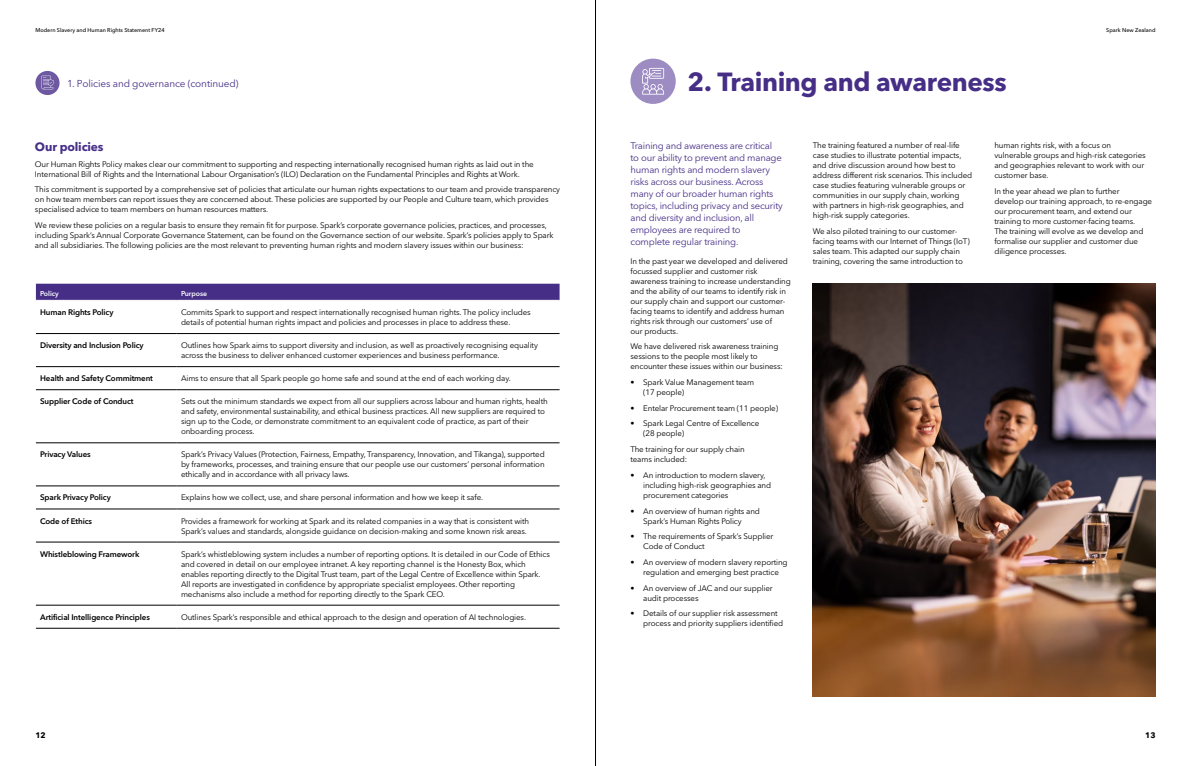
<style>
.page{position:relative;width:1191px;height:766px;background:#fff}
.page>*{position:absolute;margin:0;border:0;box-sizing:border-box;transform-origin:0 0}
.Section_heading{font:700 26px "Avenir Next LT Pro";letter-spacing:-.015em;color:#462e87}
.Subhead_1{font:700 12px "Avenir Next LT Pro";letter-spacing:-.01em;color:#462e87}
.Subhead_1-2{font:10px "Avenir Next LT Pro";letter-spacing:-.01em;color:#462e87}
.Intro{font:9.5px/12px "Avenir Next LT Pro";letter-spacing:-.02em;color:#462e87}
.Body_2024{font:8px/10px "Avenir Next LT Pro";letter-spacing:-.015em;color:#000}
.Body_2024-2{font:600 8px "Avenir Next LT Pro";letter-spacing:-.015em;color:#000}
.t1{font:700 8px "Avenir Next LT Pro";color:#000}
.Column_heading{font:600 7px "Avenir Next LT Pro";letter-spacing:-.005em;color:#fff}
.t2{font:500 5.5px "Avenir Next LT Pro";color:#000}
</style>
<div class="page">
<svg style="left:36px;top:283px;width:523px;height:17px;background:#4f388d"></svg>
<hr style="left:36px;top:333px;width:141px;height:1px;background:#000">
<hr style="left:177px;top:333px;width:382px;height:1px;background:#000">
<hr style="left:36px;top:366px;width:141px;height:1px;background:#000">
<hr style="left:177px;top:366px;width:382px;height:1px;background:#000">
<hr style="left:36px;top:389px;width:141px;height:1px;background:#000">
<hr style="left:177px;top:389px;width:382px;height:1px;background:#000">
<hr style="left:36px;top:442px;width:141px;height:1px;background:#000">
<hr style="left:177px;top:442px;width:382px;height:1px;background:#000">
<hr style="left:36px;top:485px;width:141px;height:1px;background:#000">
<hr style="left:177px;top:485px;width:382px;height:1px;background:#000">
<hr style="left:36px;top:508px;width:141px;height:1px;background:#000">
<hr style="left:177px;top:508px;width:382px;height:1px;background:#000">
<hr style="left:36px;top:541px;width:141px;height:1px;background:#000">
<hr style="left:177px;top:541px;width:382px;height:1px;background:#000">
<hr style="left:36px;top:604px;width:141px;height:1px;background:#000">
<hr style="left:177px;top:604px;width:382px;height:1px;background:#000">
<hr style="left:36px;top:628px;width:141px;height:1px;background:#000">
<hr style="left:177px;top:628px;width:382px;height:1px;background:#000">
<img style="left:813px;top:283px;width:342px;height:412px">
<hr style="left:595px;top:0;width:1px;height:765px;background:#000">
<div style="left:630px;top:59px;width:45px;height:45px;background:#9c8cc2;border-radius:50%"></div>
<svg style="left:642px;top:68px;width:22px;height:27px"></svg>
<svg style="left:35px;top:71px;width:25px;height:24px"></svg>
<svg style="left:41px;top:76px;width:13px;height:13px"></svg>
<p class="t2" style="left:35px;top:27px;width:131px">Modern Slavery and Human Rights Statement FY24</p>
<p class="t2" style="left:1106px;top:27px;width:51px">Spark New Zealand</p>
<p class="Subhead_1-2" style="left:67px;top:77px;width:173px">1. Policies and governance (continued)</p>
<p class="Subhead_1" style="left:35px;top:139px;width:70px">Our policies</p>
<p class="Body_2024" style="left:35px;top:159px;width:500px">Our Human Rights Policy makes clear our commitment to supporting and respecting internationally recognised human rights as laid out in the<br>International Bill of Rights and the International Labour Organisation’s (ILO) Declaration on the Fundamental Principles and Rights at Work.</p>
<p class="Body_2024" style="left:35px;top:184px;width:526px">This commitment is supported by a comprehensive set of policies that articulate our human rights expectations to our team and provide transparency on how team members can report issues they are concerned about. These policies are supported by our People and Culture team, which provides specialised advice to team members on human resources matters.</p>
<p class="Body_2024" style="left:35px;top:220px;width:520px">We review these policies on a regular basis to ensure they remain fit for purpose. Spark’s corporate governance policies, practices, and processes, including Spark’s Annual Corporate Governance Statement, can be found on the Governance section of our website. Spark’s policies apply to Spark and all subsidiaries. The following policies are the most relevant to preventing human rights and modern slavery issues within our business:</p>
<p class="Column_heading" style="left:40px;top:289px;width:20px">Policy</p>
<p class="Column_heading" style="left:181px;top:289px;width:28px">Purpose</p>
<p class="Body_2024-2" style="left:40px;top:307px;width:75px">Human Rights Policy</p>
<p class="Body_2024" style="left:181px;top:307px;width:351px">Commits Spark to support and respect internationally recognised human rights. The policy includes details of potential human rights impact and policies and processes in place to address these.</p>
<p class="Body_2024-2" style="left:40px;top:340px;width:105px">Diversity and Inclusion Policy</p>
<p class="Body_2024" style="left:181px;top:340px;width:358px">Outlines how Spark aims to support diversity and inclusion, as well as proactively recognising equality across the business to deliver enhanced customer experiences and business performance.</p>
<p class="Body_2024-2" style="left:40px;top:373px;width:114px">Health and Safety Commitment</p>
<p class="Body_2024" style="left:181px;top:373px;width:331px">Aims to ensure that all Spark people go home safe and sound at the end of each working day.</p>
<p class="Body_2024-2" style="left:40px;top:396px;width:95px">Supplier Code of Conduct</p>
<p class="Body_2024" style="left:181px;top:396px;width:368px">Sets out the minimum standards we expect from all our suppliers across labour and human rights, health and safety, environmental sustainability, and ethical business practices. All new suppliers are required to sign up to the Code, or demonstrate commitment to an equivalent code of practice, as part of their onboarding process.</p>
<p class="Body_2024-2" style="left:40px;top:449px;width:52px">Privacy Values</p>
<p class="Body_2024" style="left:181px;top:449px;width:365px;text-align:justify">Spark’s Privacy Values (Protection, Fairness, Empathy, Transparency, Innovation, and Tikanga), supported by frameworks, processes, and training ensure that our people use our customers’ personal information ethically and in accordance with all privacy laws.</p>
<p class="Body_2024-2" style="left:40px;top:492px;width:72px">Spark Privacy Policy</p>
<p class="Body_2024" style="left:181px;top:492px;width:304px">Explains how we collect, use, and share personal information and how we keep it safe.</p>
<p class="Body_2024-2" style="left:40px;top:515px;width:53px">Code of Ethics</p>
<p class="Body_2024" style="left:181px;top:515px;width:350px">Provides a framework for working at Spark and its related companies in a way that is consistent with<br>Spark’s values and standards, alongside guidance on decision-making and some known risk areas.</p>
<p class="Body_2024-2" style="left:40px;top:549px;width:101px">Whistleblowing Framework</p>
<p class="Body_2024" style="left:181px;top:548px;width:370px">Spark’s whistleblowing system includes a number of reporting options. It is detailed in our Code of Ethics and covered in detail on our employee intranet. A key reporting channel is the Honesty Box, which enables reporting directly to the Digital Trust team, part of the Legal Centre of Excellence within Spark.<br>All reports are investigated in confidence by appropriate specialist employees. Other reporting mechanisms also include a method for reporting directly to the Spark CEO.</p>
<p class="Body_2024-2" style="left:40px;top:612px;width:111px">Artificial Intelligence Principles</p>
<p class="Body_2024" style="left:181px;top:611px;width:347px">Outlines Spark’s responsible and ethical approach to the design and operation of AI technologies.</p>
<p class="Section_heading" style="left:687px;top:66px;width:321px">2. Training and awareness</p>
<p class="Intro" style="left:630px;top:140px;width:154px">Training and awareness are critical to our ability to prevent and manage human rights and modern slavery risks across our business. Across many of our broader human rights topics, including privacy and security and diversity and inclusion, all employees are required to complete regular training.</p>
<p class="Body_2024" style="left:630px;top:256px;width:162px">In the past year we developed and delivered focussed supplier and customer risk awareness training to increase understanding and the ability of our teams to identify risk in our supply chain and support our customer&shy;facing teams to identify and address human rights risk through our customers’ use of<br>our products.</p>
<p class="Body_2024" style="left:630px;top:341px;width:154px">We have delivered risk awareness training sessions to the people most likely to encounter these issues within our business:</p>
<p class="Body_2024" style="left:643px;top:377px;width:112px;text-indent:-13px">• Spark Value Management team (17 people)</p>
<p class="Body_2024" style="left:630px;top:403px;width:149px">• Entelar Procurement team (11 people)</p>
<p class="Body_2024" style="left:643px;top:418px;width:118px;text-indent:-13px">• Spark Legal Centre of Excellence (28 people)</p>
<p class="Body_2024" style="left:630px;top:444px;width:116px">The training for our supply chain teams included:</p>
<p class="Body_2024" style="left:643px;top:470px;width:130px;text-indent:-13px">• An introduction to modern slavery, including high-risk geographies and procurement categories</p>
<p class="Body_2024" style="left:643px;top:505px;width:118px;text-indent:-13px">• An overview of human rights and<br>Spark’s Human Rights Policy</p>
<p class="Body_2024" style="left:643px;top:531px;width:132px;text-indent:-13px">• The requirements of Spark’s Supplier<br>Code of Conduct</p>
<p class="Body_2024" style="left:630px;top:557px;width:159px;text-align:center">• An overview of modern slavery reporting regulation and emerging best practice</p>
<p class="Body_2024" style="left:643px;top:582px;width:131px;text-indent:-13px">• An overview of JAC and our supplier audit processes</p>
<p class="Body_2024" style="left:643px;top:608px;width:142px;text-indent:-13px">• Details of our supplier risk assessment process and priority suppliers identified</p>
<p class="Body_2024" style="left:813px;top:140px;width:161px">The training featured a number of real-life case studies to illustrate potential impacts, and drive discussion around how best to address different risk scenarios. This included case studies featuring vulnerable groups or communities in our supply chain, working with partners in high-risk geographies, and high-risk supply categories.</p>
<p class="Body_2024" style="left:813px;top:226px;width:158px">We also piloted training to our customer&shy;facing teams with our Internet of Things (IoT) sales team. This adapted our supply chain training, covering the same introduction to</p>
<p class="Body_2024" style="left:994px;top:140px;width:153px">human rights risk, with a focus on vulnerable groups and high-risk categories and geographies relevant to work with our customer base.</p>
<p class="Body_2024" style="left:994px;top:186px;width:159px">In the year ahead we plan to further<br>develop our training approach, to re-engage our procurement team, and extend our training to more customer-facing teams.<br>The training will evolve as we develop and formalise our supplier and customer due diligence processes.</p>
<p class="t1" style="left:35px;top:730px;width:12px">12</p>
<p class="t1" style="left:1145px;top:729px;width:12px">13</p>
</div>
